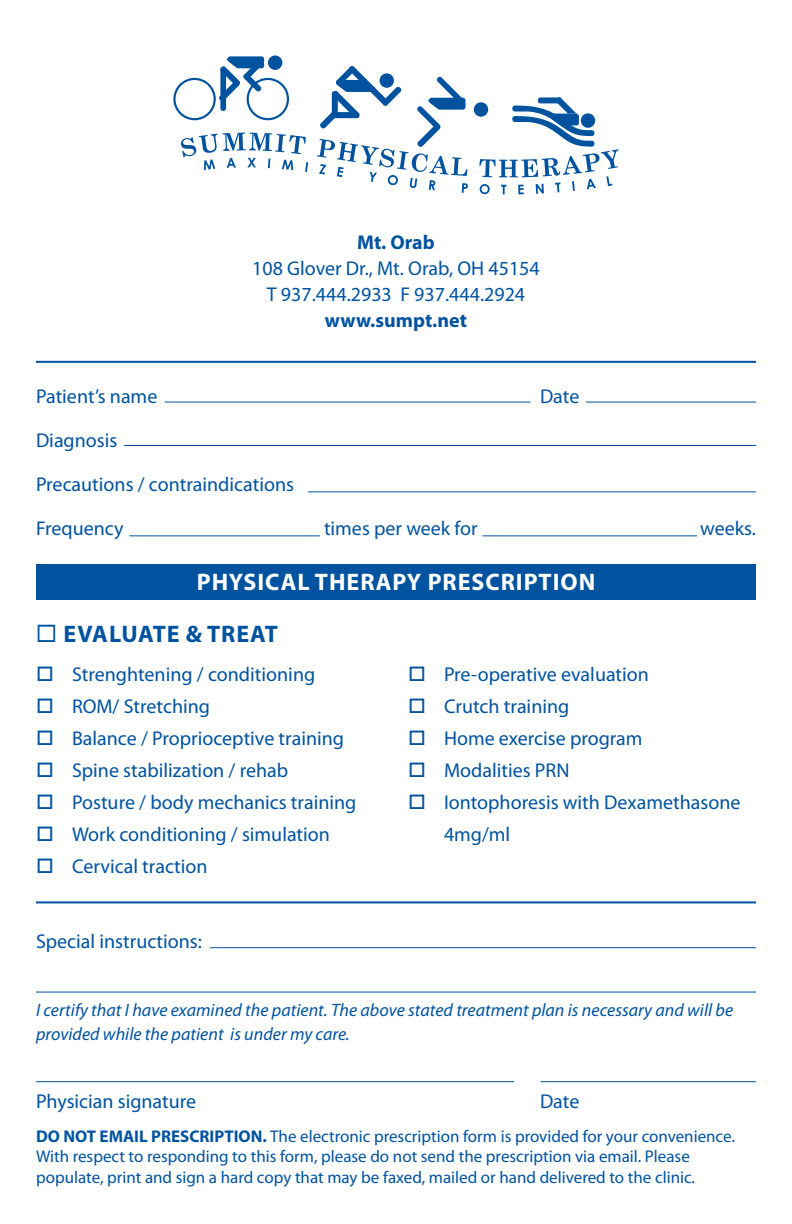
<style>
.page{position:relative;width:792px;height:1224px;background:#fff}
.page>*{position:absolute;margin:0;border:0;box-sizing:border-box;transform-origin:0 0}
.t1{font:700 24px "Myriad Pro";letter-spacing:.04em;color:#fff}
.t2{font:700 24px "Myriad Pro";letter-spacing:.04em;color:#0153a0}
.t3{font:20px/32px "Myriad Pro";color:#0153a0}
.t4{font:700 20px "Myriad Pro";color:#0153a0}
.t5{font:italic 18px/24px "Myriad Pro";color:#0153a0}
.t6{font:17px/20.4px "Myriad Pro";color:#0153a0}
.s1{font-weight:700}
</style>
<div class="page">
<svg style="left:173px;top:56px;width:116px;height:64px"></svg>
<div style="left:474px;top:102px;width:14px;height:15px;background:#0153a0;border-radius:50%"></div>
<svg style="left:181px;top:133px;width:127px;height:39px"></svg>
<svg style="left:317px;top:66px;width:151px;height:127px"></svg>
<svg style="left:479px;top:97px;width:140px;height:97px"></svg>
<hr style="left:36px;top:361px;width:720px;height:2px;background:#0153a0">
<hr style="left:36px;top:901px;width:720px;height:2px;background:#0153a0">
<hr style="left:165px;top:402px;width:365px;height:1px;background:#0153a0">
<hr style="left:129px;top:535px;width:191px;height:1px;background:#0153a0">
<hr style="left:482px;top:535px;width:215px;height:1px;background:#0153a0">
<hr style="left:124px;top:445px;width:632px;height:1px;background:#0153a0">
<hr style="left:210px;top:947px;width:546px;height:1px;background:#0153a0">
<hr style="left:308px;top:491px;width:448px;height:1px;background:#0153a0">
<hr style="left:36px;top:992px;width:720px;height:1px;background:#0153a0">
<hr style="left:36px;top:1081px;width:478px;height:1px;background:#0153a0">
<hr style="left:541px;top:1081px;width:215px;height:1px;background:#0153a0">
<hr style="left:586px;top:402px;width:170px;height:1px;background:#0153a0">
<div style="left:36px;top:564px;width:720px;height:36px;background:#0153a0"></div>
<p class="t4" style="left:357px;top:231px;width:79px">Mt. Orab</p>
<p class="t3" style="left:252px;top:255px;width:289px;line-height:26px;text-align:center">108 Glover Dr., Mt. Orab, OH 45154<br>T 937.444.2933 F 937.444.2924</p>
<p class="t4" style="left:325px;top:309px;width:144px">www.sumpt.net</p>
<p class="t3" style="left:36px;top:380px;width:123px">Patient’s name</p>
<p class="t3" style="left:540px;top:380px;width:41px">Date</p>
<p class="t3" style="left:36px;top:424px;width:83px">Diagnosis</p>
<p class="t3" style="left:36px;top:468px;width:260px">Precautions / contraindications</p>
<p class="t3" style="left:36px;top:512px;width:89px">Frequency</p>
<p class="t3" style="left:324px;top:512px;width:155px">times per week for</p>
<p class="t3" style="left:700px;top:512px;width:57px">weeks.</p>
<p class="t1" style="left:197px;top:568px;width:400px">PHYSICAL THERAPY PRESCRIPTION</p>
<p class="t2" style="left:36px;top:621px;width:244px">◻ EVALUATE &amp; TREAT</p>
<p class="t3" style="left:72px;top:659px;width:286px">Strenghtening / conditioning<br>ROM/ Stretching<br>Balance / Proprioceptive training<br>Spine stabilization / rehab<br>Posture / body mechanics training<br>Work conditioning / simulation<br>Cervical traction</p>
<p class="t3" style="left:444px;top:659px;width:298px">Pre-operative evaluation<br>Crutch training<br>Home exercise program<br>Modalities PRN<br>Iontophoresis with Dexamethasone<br>4mg/ml</p>
<p class="t3" style="left:36px;top:925px;width:168px">Special instructions:</p>
<p class="t5" style="left:36px;top:998px;width:699px">I certify that I have examined the patient. The above stated treatment plan is necessary and will be provided while the patient is under my care.</p>
<p class="t3" style="left:36px;top:1085px;width:162px">Physician signature</p>
<p class="t3" style="left:540px;top:1085px;width:41px">Date</p>
<p class="t6" style="left:36px;top:1126px;width:700px"><span class="s1">DO NOT EMAIL PRESCRIPTION.</span> The electronic prescription form is provided for your convenience.<br>With respect to responding to this form, please do not send the prescription via email. Please populate, print and sign a hard copy that may be faxed, mailed or hand delivered to the clinic.</p>
</div>
